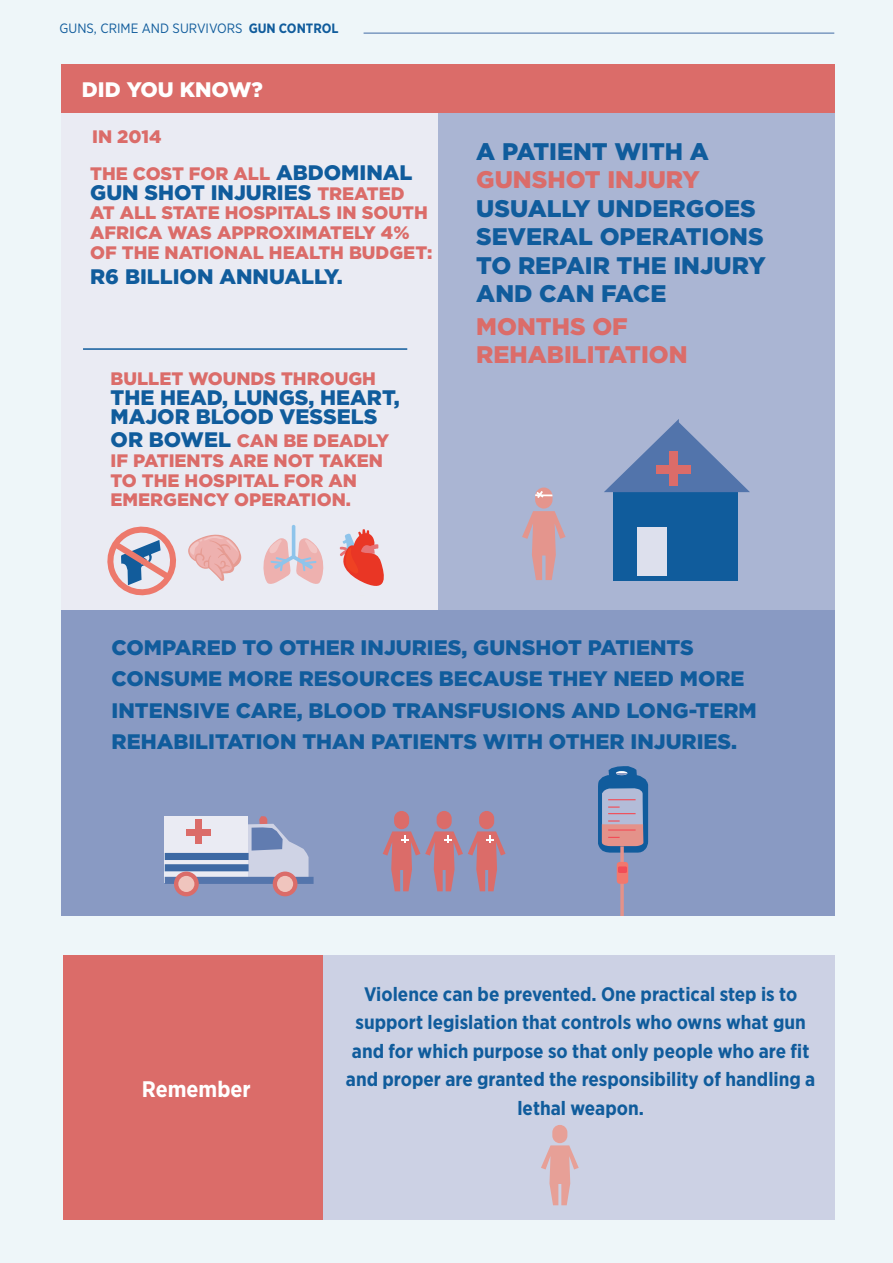
<style>
.page{position:relative;width:893px;height:1263px;background:#eef6f9}
.page>*{position:absolute;margin:0;border:0;box-sizing:border-box;transform-origin:0 0}
.t1{font:900 24px/28.5px "Gotham";color:#105c9c}
.t2{font:900 24px/28.5px "Gotham";color:#db6c69}
.t3{font:700 22.5px "Gotham Narrow";color:#fff}
.t4{font:900 21px/31.5px "Gotham";color:#105c9c}
.t5{font:900 21px "Gotham";color:#fff}
.t6{font:700 19.5px/28.5px "Gotham Narrow";color:#105c9c;text-align:center}
.t7{font:900 18px/19.8px "Gotham";color:#db6c69}
.t8{font:13.5px "Gotham Narrow";color:#105c9c}
.s1{font-weight:700}
.s2{font-size:21px;color:#105c9c}
.s3{font-size:18px;color:#db6c69}
</style>
<div class="page">
<div style="left:61px;top:610px;width:773px;height:306px;background:#899ac3"></div>
<div style="left:437px;top:113px;width:397px;height:497px;background:#aab5d3"></div>
<div style="left:61px;top:113px;width:376px;height:497px;background:#eaebf3"></div>
<div style="left:61px;top:64px;width:773px;height:49px;background:#db6c69"></div>
<hr style="left:83px;top:348px;width:324px;height:2px;background:#105c9c">
<hr style="left:364px;top:33px;width:470px;height:1px;background:#406ba5">
<div style="left:323px;top:955px;width:511px;height:264px;background:#ccd1e4"></div>
<div style="left:64px;top:955px;width:259px;height:264px;background:#db6c69"></div>
<div style="left:552px;top:1125px;width:15px;height:18px;background:#e7a097;border-radius:8px"></div>
<svg style="left:541px;top:1145px;width:38px;height:60px"></svg>
<svg style="left:263px;top:525px;width:61px;height:59px"></svg>
<svg style="left:340px;top:529px;width:44px;height:57px"></svg>
<svg style="left:107px;top:526px;width:134px;height:70px"></svg>
<div style="left:613px;top:487px;width:125px;height:93px;background:#105c9c"></div>
<svg style="left:604px;top:419px;width:146px;height:73px"></svg>
<div style="left:669px;top:451px;width:9px;height:35px;background:#db6c69"></div>
<div style="left:656px;top:465px;width:35px;height:9px;background:#db6c69"></div>
<div style="left:637px;top:527px;width:29px;height:48px;background:#dde0ed"></div>
<div style="left:535px;top:487px;width:17px;height:22px;background:#e4958d;border-radius:9px"></div>
<svg style="left:522px;top:511px;width:44px;height:69px"></svg>
<svg style="left:535px;top:491px;width:17px;height:7px"></svg>
<div style="left:164px;top:816px;width:84px;height:66px;background:#eaebf3"></div>
<div style="left:195px;top:819px;width:6px;height:25px;background:#db6c69"></div>
<div style="left:186px;top:829px;width:25px;height:7px;background:#db6c69"></div>
<div style="left:165px;top:853px;width:84px;height:7px;background:#3d69a4"></div>
<div style="left:165px;top:864px;width:84px;height:7px;background:#3d69a4"></div>
<div style="left:165px;top:877px;width:149px;height:7px;background:#5475ac"></div>
<div style="left:174px;top:871px;width:25px;height:25px;background:#db6c69;border-radius:50%"></div>
<div style="left:178px;top:876px;width:16px;height:16px;background:#f0c5be;border-radius:50%"></div>
<div style="left:273px;top:871px;width:24px;height:25px;background:#db6c69;border-radius:50%"></div>
<div style="left:277px;top:876px;width:16px;height:16px;background:#f0c5be;border-radius:50%"></div>
<svg style="left:246px;top:816px;width:63px;height:66px"></svg>
<div style="left:394px;top:811px;width:15px;height:18px;background:#db6c69;border-radius:8px"></div>
<div style="left:437px;top:811px;width:15px;height:18px;background:#db6c69;border-radius:8px"></div>
<div style="left:479px;top:811px;width:15px;height:18px;background:#db6c69;border-radius:8px"></div>
<svg style="left:383px;top:831px;width:122px;height:60px"></svg>
<svg style="left:598px;top:766px;width:50px;height:87px;background:#7f8aad"></svg>
<svg style="left:620px;top:846px;width:4px;height:70px"></svg>
<div style="left:617px;top:862px;width:11px;height:22px;background:#f2786d;border-radius:3px"></div>
<div style="left:618px;top:866px;width:9px;height:7px;background:#f34c56;border-radius:2px"></div>
<p class="t8" style="left:60px;top:20px;width:281px">GUNS, CRIME AND SURVIVORS <span class="s1">GUN CONTROL</span></p>
<p class="t5" style="left:82px;top:75px;width:183px">DID YOU KNOW?</p>
<p class="t7" style="left:92px;top:126px;width:71px">IN 2014</p>
<p class="t7" style="left:90px;top:163px;width:324px">THE COST FOR ALL <span class="s2">ABDOMINAL</span></p>
<p class="t4" style="left:90px;top:176px;width:316px">GUN SHOT INJURIES <span class="s3">TREATED</span></p>
<p class="t7" style="left:90px;top:203px;width:344px">AT ALL STATE HOSPITALS IN SOUTH<br>AFRICA WAS APPROXIMATELY 4%<br>OF THE NATIONAL HEALTH BUDGET:</p>
<p class="t4" style="left:90px;top:261px;width:254px">R6 BILLION ANNUALLY.</p>
<p class="t7" style="left:111px;top:368px;width:267px">BULLET WOUNDS THROUGH</p>
<p class="t4" style="left:111px;top:387px;width:291px;line-height:19.8px">THE HEAD, LUNGS, HEART,<br>MAJOR BLOOD VESSELS</p>
<p class="t7" style="left:111px;top:430px;width:280px"><span class="s2">OR BOWEL</span> CAN BE DEADLY<br>IF PATIENTS ARE NOT TAKEN<br>TO THE HOSPITAL FOR AN<br>EMERGENCY OPERATION.</p>
<p class="t1" style="left:476px;top:137px;width:234px">A PATIENT WITH A</p>
<p class="t2" style="left:476px;top:165px;width:225px">GUNSHOT INJURY</p>
<p class="t1" style="left:476px;top:193px;width:291px">USUALLY UNDERGOES<br>SEVERAL OPERATIONS<br>TO REPAIR THE INJURY<br>AND CAN FACE</p>
<p class="t2" style="left:476px;top:312px;width:213px">MONTHS OF<br>REHABILITATION</p>
<p class="t4" style="left:112px;top:631px;width:647px">COMPARED TO OTHER INJURIES, GUNSHOT PATIENTS CONSUME MORE RESOURCES BECAUSE THEY NEED MORE INTENSIVE CARE, BLOOD TRANSFUSIONS AND LONG-TERM REHABILITATION THAN PATIENTS WITH OTHER INJURIES.</p>
<p class="t3" style="left:142px;top:1075px;width:110px">Remember</p>
<p class="t6" style="left:346px;top:979px;width:471px">Violence can be prevented. One practical step is to support legislation that controls who owns what gun and for which purpose so that only people who are fit and proper are granted the responsibility of handling a lethal weapon.</p>
</div>
